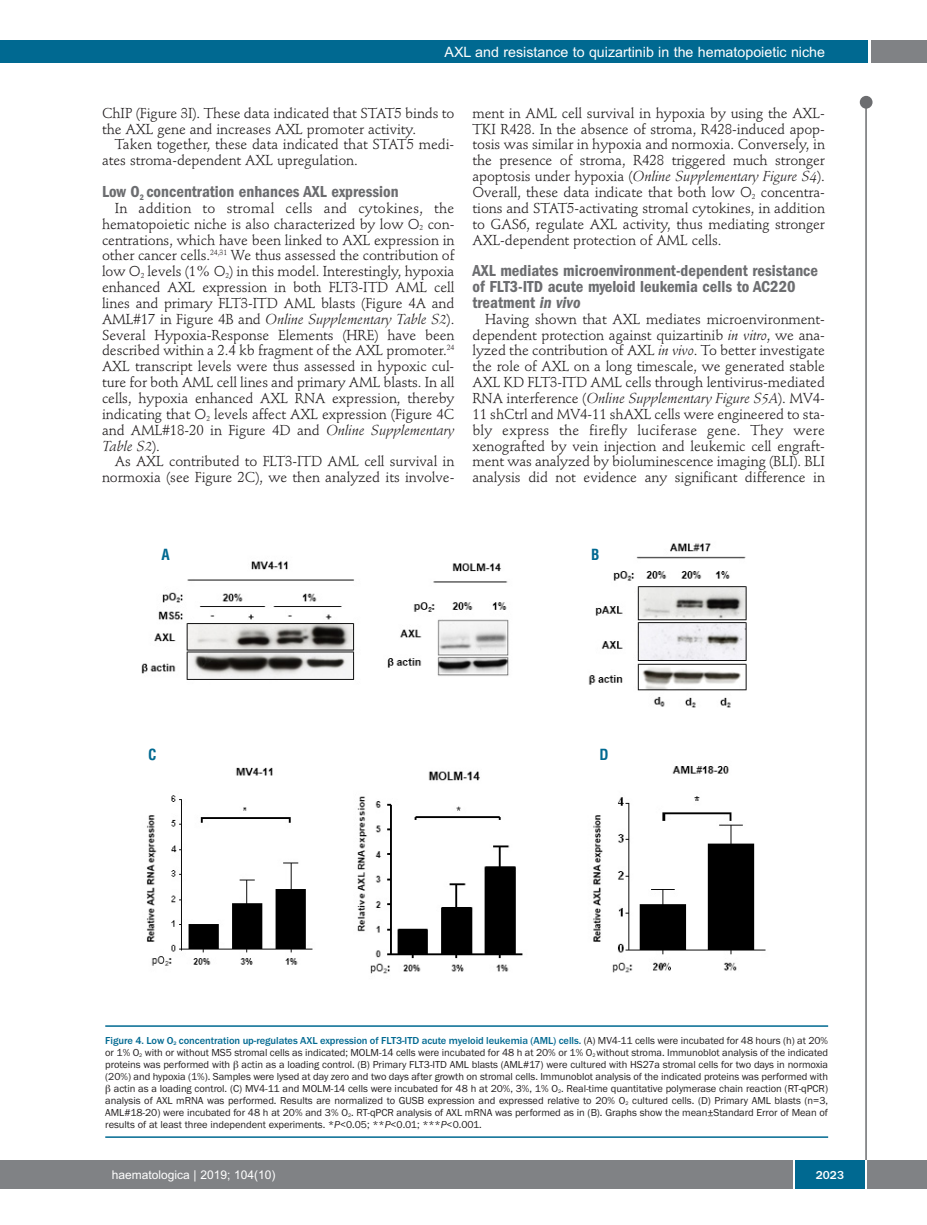
<style>
.page{position:relative;width:927px;height:1225px;background:#fff}
.page>*{position:absolute;margin:0;border:0;box-sizing:border-box;transform-origin:0 0}
.t1{font:600 condensed 16.5px/15.9px "Franklin Gothic";color:#6c6d70}
.t2{font:700 condensed 15px "Helvetica";color:#006991}
.t3{font:14.25px/15.9px "Stempel Schneidler";letter-spacing:-.005em;color:#231f20;text-align:justify}
.t4{font:14.25px "Arial";color:#fff}
.t5{font:12px "Arial";color:#fff}
.t6{font:500 12px "Franklin Gothic";color:#fff}
.t7{font:10.5px "Franklin Gothic";letter-spacing:-.005em;color:#231f20}
.t8{font:500 10.5px "Franklin Gothic";letter-spacing:-.005em;color:#006991}
.s1{font-style:italic}
.s2{font-weight:400;color:#231f20}
</style>
<div class="page">
<div style="left:860px;top:96px;width:12px;height:13px;background:#6c6d70;border-radius:50%"></div>
<hr style="left:865px;top:98px;width:2px;height:1062px;background:#6c6d70">
<div style="left:871px;top:40px;width:56px;height:22px;background:#808285"></div>
<div style="left:18px;top:40px;width:849px;height:22px;background:#006991"></div>
<div style="left:17px;top:1160px;width:910px;height:28px;background:#808285"></div>
<div style="left:795px;top:1160px;width:70px;height:28px;background:#006991"></div>
<hr style="left:793px;top:1160px;width:2px;height:28px;background:#fff">
<hr style="left:865px;top:1160px;width:2px;height:28px;background:#fff">
<div style="left:0;top:40px;width:19px;height:22px;background:#006991"></div>
<div style="left:0;top:1160px;width:18px;height:28px;background:#808285"></div>
<img style="left:141px;top:543px;width:625px;height:431px">
<hr style="left:105px;top:1025px;width:723px;height:1px;background:#006991">
<hr style="left:105px;top:1136px;width:723px;height:1px;background:#006991">
<p class="t4" style="left:445px;top:44px;width:382px">AXL and resistance to quizartinib in the hematopoietic niche</p>
<p class="t3" style="left:102px;top:106px;width:354px">ChIP (Figure 3I). These data indicated that STAT5 binds to the AXL gene and increases AXL promoter activity.</p>
<p class="t3" style="left:102px;top:138px;width:354px;text-indent:13px">Taken together, these data indicated that STAT5 medi&shy;ates stroma-dependent AXL upregulation.</p>
<p class="t1" style="left:102px;top:185px;width:298px">Low O<sub>2</sub> concentration enhances AXL expression</p>
<p class="t3" style="left:102px;top:201px;width:354px;text-indent:13px">In addition to stromal cells and cytokines, the hematopoietic niche is also characterized by low O<sub>2</sub> con&shy;centrations, which have been linked to AXL expression in other cancer cells.<sup>24,31</sup> We thus assessed the contribution of low O<sub>2</sub> levels (1% O<sub>2</sub>) in this model. Interestingly, hypoxia enhanced AXL expression in both FLT3-ITD AML cell lines and primary FLT3-ITD AML blasts (Figure 4A and AML#17 in Figure 4B and <span class="s1">Online Supplementary Table S2</span>).<br>Several Hypoxia-Response Elements (HRE) have been described within a 2.4 kb fragment of the AXL promoter.<sup>24<br></sup>AXL transcript levels were thus assessed in hypoxic cul&shy;ture for both AML cell lines and primary AML blasts. In all cells, hypoxia enhanced AXL RNA expression, thereby indicating that O<sub>2</sub> levels affect AXL expression (Figure 4C and AML#18-20 in Figure 4D and <span class="s1">Online Supplementary Table S2</span>).</p>
<p class="t3" style="left:102px;top:455px;width:354px;text-align:right">As AXL contributed to FLT3-ITD AML cell survival in normoxia (see Figure 2C), we then analyzed its involve-</p>
<p class="t3" style="left:472px;top:106px;width:354px">ment in AML cell survival in hypoxia by using the AXL-TKI R428. In the absence of stroma, R428-induced apop&shy;tosis was similar in hypoxia and normoxia. Conversely, in the presence of stroma, R428 triggered much stronger apoptosis under hypoxia (<span class="s1">Online Supplementary Figure S4</span>).<br>Overall, these data indicate that both low O<sub>2</sub> concentra&shy;tions and STAT5-activating stromal cytokines, in addition to GAS6, regulate AXL activity, thus mediating stronger AXL-dependent protection of AML cells.</p>
<p class="t1" style="left:472px;top:264px;width:347px">AXL mediates microenvironment-dependent resistance of FLT3-ITD acute myeloid leukemia cells to AC220 treatment <span class="s1">in vivo</span></p>
<p class="t3" style="left:472px;top:312px;width:354px;text-indent:13px">Having shown that AXL mediates microenvironment&shy;dependent protection against quizartinib <span class="s1">in vitro</span>, we ana&shy;lyzed the contribution of AXL <span class="s1">in vivo</span>. To better investigate the role of AXL on a long timescale, we generated stable AXL KD FLT3-ITD AML cells through lentivirus-mediated RNA interference (<span class="s1">Online Supplementary Figure S5A</span>). MV4- 11 shCtrl and MV4-11 shAXL cells were engineered to sta&shy;bly express the firefly luciferase gene. They were xenografted by vein injection and leukemic cell engraft&shy;ment was analyzed by bioluminescence imaging (BLI). BLI analysis did not evidence any significant difference in</p>
<p class="t2" style="left:161px;top:546px;width:10px">A</p>
<p class="t2" style="left:591px;top:546px;width:10px">B</p>
<p class="t2" style="left:148px;top:746px;width:10px">C</p>
<p class="t2" style="left:600px;top:746px;width:11px">D</p>
<p class="t8" style="left:105px;top:1034px;width:724px">Figure 4. Low O<sub>2</sub> concentration up-regulates AXL expression of FLT3-ITD acute myeloid leukemia (AML) cells. <span class="s2">(A) MV4-11 cells were incubated for 48 hours (h) at 20%</span></p>
<p class="t7" style="left:105px;top:1046px;width:724px">or 1% O<sub>2</sub> with or without MS5 stromal cells as indicated; MOLM-14 cells were incubated for 48 h at 20% or 1% O<sub>2</sub> without stroma. Immunoblot analysis of the indicated</p>
<p class="t7" style="left:105px;top:1058px;width:724px">proteins was performed with actin as a loading control. (B) Primary FLT3-ITD AML blasts (AML#17) were cultured with HS27a stromal cells for two days in normoxia</p>
<p class="t7" style="left:105px;top:1070px;width:724px">(20%) and hypoxia (1%). Samples were lysed at day zero and two days after growth on stromal cells. Immunoblot analysis of the indicated proteins was performed with</p>
<p class="t7" style="left:114px;top:1082px;width:716px">actin as a loading control. (C) MV4-11 and MOLM-14 cells were incubated for 48 h at 20%, 3%, 1% O<sub>2</sub>. Real-time quantitative polymerase chain reaction (RT-qPCR)</p>
<p class="t7" style="left:105px;top:1094px;width:724px">analysis of AXL mRNA was performed. Results are normalized to GUSB expression and expressed relative to 20% O<sub>2</sub> cultured cells. (D) Primary AML blasts (n=3,</p>
<p class="t7" style="left:105px;top:1106px;width:724px">AML#18-20) were incubated for 48 h at 20% and 3% O<sub>2</sub>. RT-qPCR analysis of AXL mRNA was performed as in (B). Graphs show the mean±Standard Error of Mean of</p>
<p class="t7" style="left:105px;top:1118px;width:378px">results of at least three independent experiments. *<span class="s1">P</span>&lt;0.05; **<span class="s1">P</span>&lt;0.01; ***<span class="s1">P</span>&lt;0.001.</p>
<p class="t5" style="left:112px;top:1167px;width:165px">haematologica | 2019; 104(10)</p>
<p class="t6" style="left:816px;top:1167px;width:30px">2023</p>
</div>
